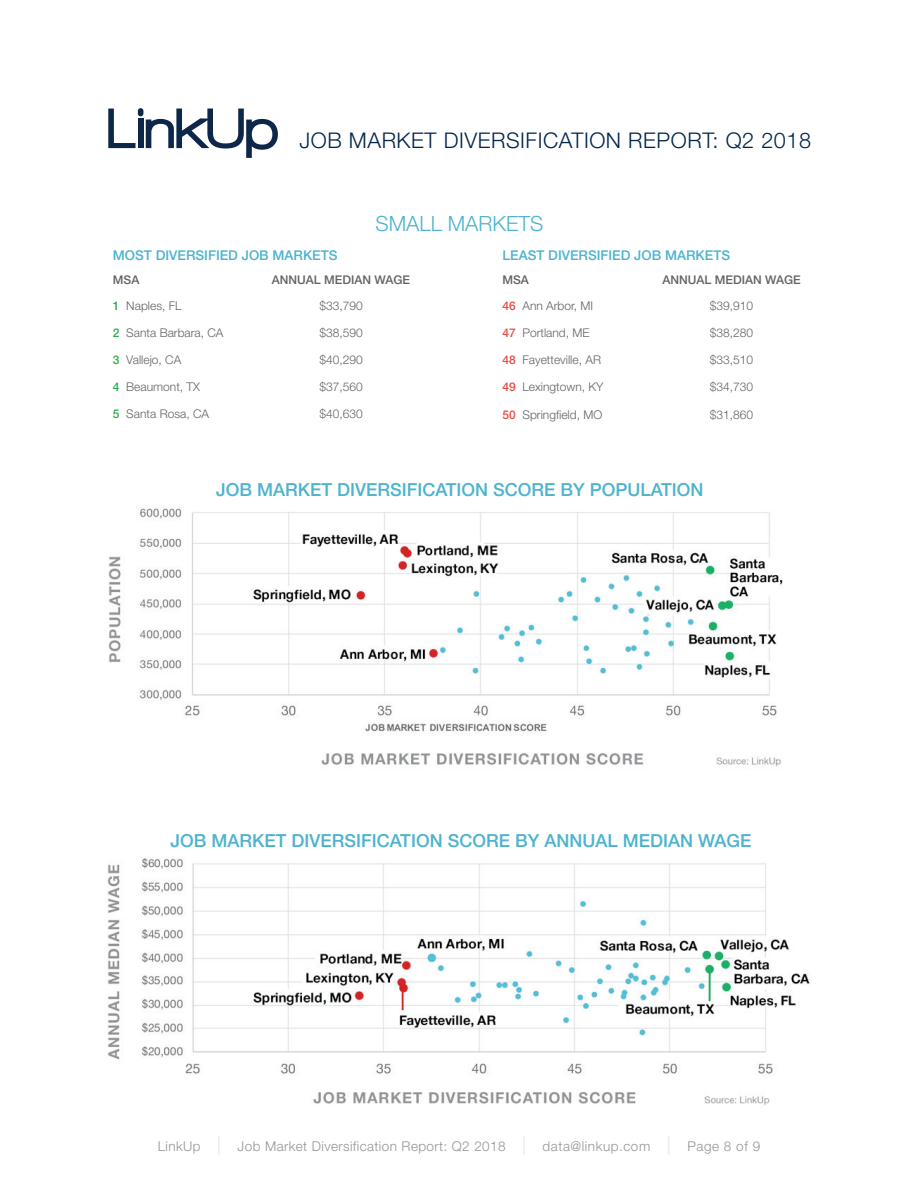
<style>
.page{position:relative;width:918px;height:1188px;background:#fff}
.page>*{position:absolute;margin:0;border:0;box-sizing:border-box;transform-origin:0 0}
.t1{font:300 21.6px "Helvetica Neue LT Std";letter-spacing:.025em;color:#00254c}
.t2{font:300 21px "Helvetica Neue LT Std";color:#4db3cf}
.t3{font:500 18px "Helvetica Neue LT Std";color:#4db3cf}
.t4{font:300 13.5px "Helvetica Neue LT Std";letter-spacing:.03em;color:#939598}
.t5{font:500 13.5px "Helvetica Neue LT Std";color:#4db3cf}
.t6{font:300 12px "Helvetica Neue LT Std";color:#636366}
.t7{font:500 12px "Helvetica Neue LT Std";color:#636366}
.s1{font-weight:500;color:#28ae4a}
.s2{font-weight:500;color:#e54d44}
.s3{font-size:18.9px;color:#dcdddf}
</style>
<div class="page">
<img style="left:109px;top:508px;width:674px;height:259px">
<svg style="left:108px;top:109px;width:28px;height:39px"></svg>
<div style="left:138px;top:118px;width:5px;height:30px;background:#0d274a"></div>
<svg style="left:146px;top:109px;width:132px;height:49px"></svg>
<div style="left:138px;top:108px;width:5px;height:8px;background:#0d274a;border-radius:3px"></div>
<img style="left:108px;top:858px;width:702px;height:247px">
<h1 class="t1" style="left:300px;top:133px;width:513px">JOB MARKET DIVERSIFICATION REPORT: Q2 2018</h1>
<h2 class="t2" style="left:375px;top:216px;width:170px">SMALL MARKETS</h2>
<p class="t5" style="left:113px;top:250px;width:226px">MOST DIVERSIFIED JOB MARKETS</p>
<p class="t7" style="left:113px;top:276px;width:28px">MSA</p>
<p class="t7" style="left:272px;top:276px;width:140px">ANNUAL MEDIAN WAGE</p>
<p class="t6" style="left:113px;top:301px;width:70px"><span class="s1">1</span> Naples, FL</p>
<p class="t6" style="left:319px;top:301px;width:45px">$33,790</p>
<p class="t6" style="left:113px;top:328px;width:112px"><span class="s1">2</span> Santa Barbara, CA</p>
<p class="t6" style="left:319px;top:328px;width:45px">$38,590</p>
<p class="t6" style="left:113px;top:355px;width:70px"><span class="s1">3</span> Vallejo, CA</p>
<p class="t6" style="left:319px;top:355px;width:45px">$40,290</p>
<p class="t6" style="left:113px;top:383px;width:89px"><span class="s1">4</span> Beaumont, TX</p>
<p class="t6" style="left:319px;top:383px;width:45px">$37,560</p>
<p class="t6" style="left:113px;top:410px;width:98px"><span class="s1">5</span> Santa Rosa, CA</p>
<p class="t6" style="left:319px;top:410px;width:45px">$40,630</p>
<p class="t5" style="left:503px;top:250px;width:229px">LEAST DIVERSIFIED JOB MARKETS</p>
<p class="t7" style="left:503px;top:276px;width:28px">MSA</p>
<p class="t7" style="left:663px;top:276px;width:140px">ANNUAL MEDIAN WAGE</p>
<p class="t6" style="left:503px;top:301px;width:92px"><span class="s2">46</span> Ann Arbor, MI</p>
<p class="t6" style="left:710px;top:301px;width:45px">$39,910</p>
<p class="t6" style="left:503px;top:328px;width:89px"><span class="s2">47</span> Portland, ME</p>
<p class="t6" style="left:710px;top:328px;width:45px">$38,280</p>
<p class="t6" style="left:503px;top:356px;width:100px"><span class="s2">48</span> Fayetteville, AR</p>
<p class="t6" style="left:710px;top:356px;width:45px">$33,510</p>
<p class="t6" style="left:503px;top:383px;width:103px"><span class="s2">49</span> Lexingtown, KY</p>
<p class="t6" style="left:710px;top:383px;width:45px">$34,730</p>
<p class="t6" style="left:503px;top:410px;width:101px"><span class="s2">50</span> Springfield, MO</p>
<p class="t6" style="left:710px;top:410px;width:45px">$31,860</p>
<h3 class="t3" style="left:216px;top:483px;width:489px">JOB MARKET DIVERSIFICATION SCORE BY POPULATION</h3>
<h3 class="t3" style="left:171px;top:834px;width:583px">JOB MARKET DIVERSIFICATION SCORE BY ANNUAL MEDIAN WAGE</h3>
<p class="t4" style="left:158px;top:1141px;width:64px">LinkUp <span class="s3">|</span></p>
<p class="t4" style="left:238px;top:1141px;width:289px">Job Market Diversification Report: Q2 2018 <span class="s3">|</span></p>
<p class="t4" style="left:543px;top:1141px;width:129px">data@linkup.com <span class="s3">|</span></p>
<p class="t4" style="left:687px;top:1141px;width:74px">Page 8 of 9</p>
</div>
